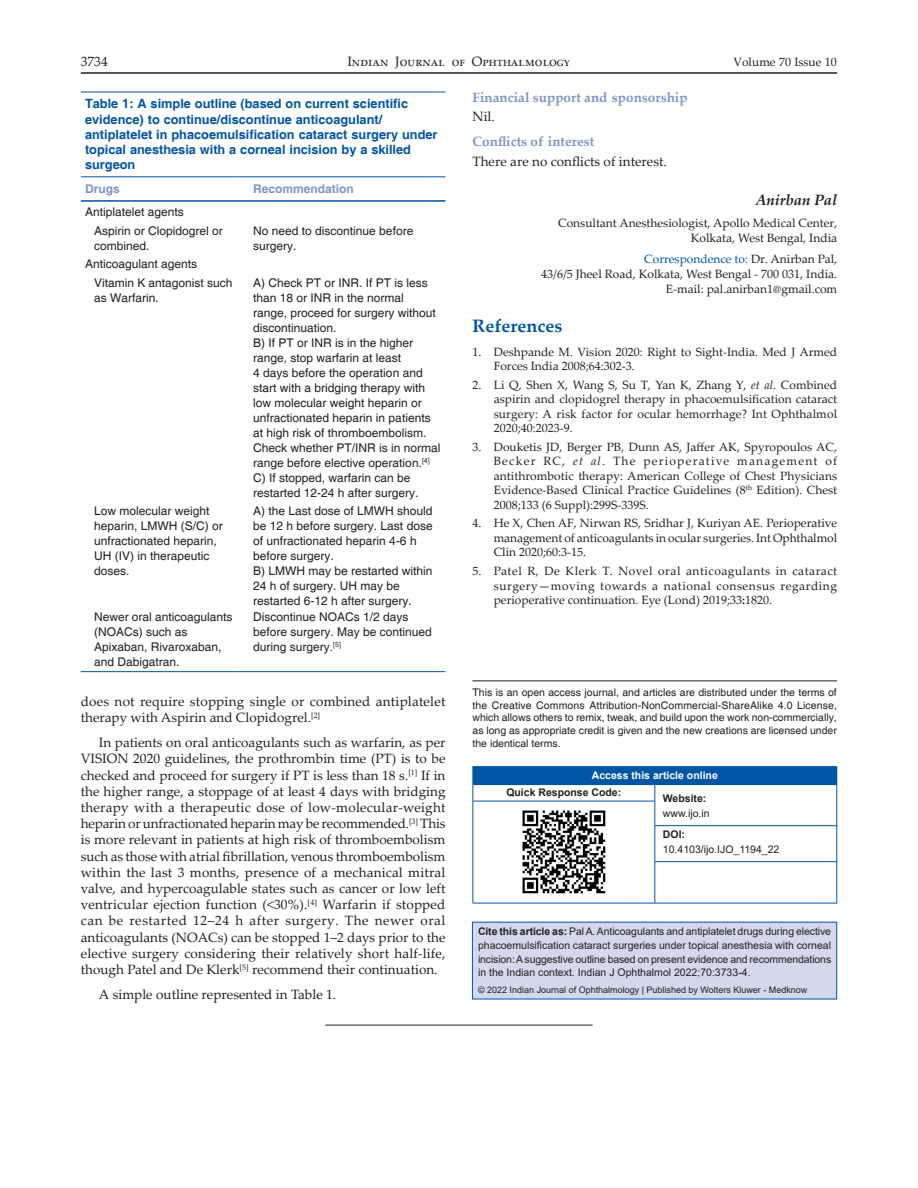
<style>
.page{position:relative;width:918px;height:1188px;background:#fff}
.page>*{position:absolute;margin:0;border:0;box-sizing:border-box;transform-origin:0 0}
.t1{font:700 18px "Palatino Linotype";color:#0155a5}
.L_AU{font:italic 700 15px "Palatino Linotype";color:#231f20}
.TX{font:13.5px/16.2px "Palatino Linotype";color:#231f20}
.t2{font:700 13.5px "Palatino Linotype";color:#8193c9}
.TXFL{font:13.5px "Palatino Linotype";color:#231f20}
.TT{font:700 12.75px/15.3px "Helvetica";color:#0155a5}
.TB{font:12px/15px "Helvetica";color:#231f20}
.REF{font:12px/14.4px "Palatino Linotype";color:#231f20;text-align:justify}
.TBL{font:12px/15px "Helvetica";color:#231f20}
.L_ADD{font:12px/15px "Palatino Linotype";color:#231f20;text-align:right}
.L_AFF{font:12px/15px "Palatino Linotype";color:#231f20;text-align:right}
.TCH{font:700 12px "Helvetica";color:#8193c9}
.HTC{font:10.5px/13.6px "Arial";color:#231f20;text-align:justify}
.Reprint{font:10.5px/12.6px "Helvetica";color:#231f20;text-align:justify}
.t3{font:700 10.5px "Arial";color:#231f20}
.t4{font:700 10.5px "Arial";color:#fff}
.HTC-2{font:9px "Arial";color:#231f20}
.s1{color:#0155a5}
.s2{font-style:italic}
.s3{font-weight:700}
</style>
<div class="page">
<hr style="left:81px;top:72px;width:756px;height:2px;background:#231f20">
<hr style="left:81px;top:671px;width:156px;height:1px;background:#0155a5">
<svg style="left:237px;top:671px;width:12px;height:1px"></svg>
<hr style="left:249px;top:671px;width:197px;height:1px;background:#0155a5">
<hr style="left:81px;top:200px;width:156px;height:2px;background:#0155a5">
<svg style="left:237px;top:200px;width:12px;height:2px"></svg>
<hr style="left:249px;top:200px;width:197px;height:2px;background:#0155a5">
<hr style="left:81px;top:92px;width:156px;height:1px;background:#0155a5">
<svg style="left:237px;top:92px;width:12px;height:1px"></svg>
<hr style="left:249px;top:92px;width:197px;height:1px;background:#0155a5">
<hr style="left:81px;top:177px;width:156px;height:1px;background:#0155a5">
<svg style="left:237px;top:177px;width:12px;height:1px"></svg>
<hr style="left:249px;top:177px;width:197px;height:1px;background:#0155a5">
<hr style="left:325px;top:1025px;width:268px;height:1px;background:#231f20">
<hr style="left:472px;top:680px;width:365px;height:1px;background:#231f20">
<div style="left:472px;top:922px;width:365px;height:77px;background:#d3d8ec"></div>
<div style="left:473px;top:767px;width:364px;height:18px;background:#0155a5"></div>
<hr style="left:472px;top:766px;width:183px;height:1px;background:#0155a5">
<svg style="left:472px;top:767px;width:1px;height:17px"></svg>
<hr style="left:655px;top:766px;width:182px;height:1px;background:#0155a5">
<hr style="left:472px;top:784px;width:183px;height:1px;background:#0155a5">
<hr style="left:472px;top:785px;width:1px;height:118px;background:#0155a5">
<hr style="left:654px;top:785px;width:1px;height:118px;background:#0155a5">
<hr style="left:836px;top:785px;width:1px;height:118px;background:#0155a5">
<hr style="left:472px;top:903px;width:183px;height:1px;background:#0155a5">
<hr style="left:655px;top:903px;width:182px;height:1px;background:#0155a5">
<hr style="left:473px;top:801px;width:182px;height:1px;background:#0155a5">
<img style="left:522px;top:810px;width:84px;height:84px">
<hr style="left:655px;top:825px;width:182px;height:1px;background:#0155a5">
<hr style="left:655px;top:861px;width:182px;height:1px;background:#0155a5">
<p class="TX" style="left:81px;top:53px;width:28px">3734</p>
<p class="TX" style="left:347px;top:53px;width:225px">Indian Journal of Ophthalmology</p>
<p class="REF" style="left:733px;top:54px;width:105px">Volume 70 Issue 10</p>
<p class="TT" style="left:85px;top:97px;width:354px">Table 1: A simple outline (based on current scientific evidence) to continue/discontinue anticoagulant/ antiplatelet in phacoemulsification cataract surgery under topical anesthesia with a corneal incision by a skilled surgeon</p>
<p class="TCH" style="left:85px;top:182px;width:36px">Drugs</p>
<p class="TCH" style="left:253px;top:182px;width:102px">Recommendation</p>
<p class="TB" style="left:85px;top:205px;width:100px">Antiplatelet agents</p>
<p class="TB" style="left:94px;top:224px;width:130px">Aspirin or Clopidogrel or combined.</p>
<p class="TB" style="left:253px;top:224px;width:162px">No need to discontinue before surgery.</p>
<p class="TB" style="left:85px;top:257px;width:114px">Anticoagulant agents</p>
<p class="TB" style="left:94px;top:276px;width:140px">Vitamin K antagonist such as Warfarin.</p>
<p class="TB" style="left:253px;top:276px;width:184px">A) Check PT or INR. If PT is less than 18 or INR in the normal range, proceed for surgery without discontinuation.</p>
<p class="TB" style="left:253px;top:336px;width:189px">B) If PT or INR is in the higher range, stop warfarin at least<br>4 days before the operation and start with a bridging therapy with low molecular weight heparin or unfractionated heparin in patients at high risk of thromboembolism.<br>Check whether PT/INR is in normal range before elective operation.<sup>[4]</sup></p>
<p class="TB" style="left:253px;top:471px;width:167px">C) If stopped, warfarin can be restarted 12-24 h after surgery.</p>
<p class="TB" style="left:94px;top:504px;width:130px">Low molecular weight heparin, LMWH (S/C) or unfractionated heparin,<br>UH (IV) in therapeutic doses.</p>
<p class="TB" style="left:253px;top:504px;width:181px">A) the Last dose of LMWH should be 12 h before surgery. Last dose of unfractionated heparin 4-6 h before surgery.</p>
<h2 class="t2" style="left:472px;top:88px;width:217px">Financial support and sponsorship</h2>
<p class="TXFL" style="left:472px;top:107px;width:24px">Nil.</p>
<h2 class="t2" style="left:472px;top:132px;width:123px">Conflicts of interest</h2>
<p class="TXFL" style="left:472px;top:151px;width:196px">There are no conflicts of interest.</p>
<p class="L_AU" style="left:756px;top:190px;width:83px">Anirban Pal</p>
<p class="L_AFF" style="left:558px;top:215px;width:280px">Consultant Anesthesiologist, Apollo Medical Center,<br>Kolkata, West Bengal, India</p>
<p class="L_ADD" style="left:541px;top:251px;width:297px"><span class="s1">Correspondence to:</span> Dr. Anirban Pal,<br>43/6/5 Jheel Road, Kolkata, West Bengal ‑ 700 031, India.<br>E‑mail: pal.anirban1@gmail.com</p>
<h1 class="t1" style="left:472px;top:313px;width:91px">References</h1>
<p class="REF" style="left:494px;top:344px;width:345px;text-indent:-21px">1. Deshpande M. Vision 2020: Right to Sight‑India. Med J Armed<br>Forces India 2008;64:302‑3.</p>
<p class="REF" style="left:494px;top:377px;width:345px;text-indent:-21px">2. Li Q, Shen X, Wang S, Su T, Yan K, Zhang Y, <span class="s2">et al</span>. Combined aspirin and clopidogrel therapy in phacoemulsification cataract surgery: A risk factor for ocular hemorrhage? Int Ophthalmol 2020;40:2023‑9.</p>
<p class="REF" style="left:494px;top:439px;width:345px;text-indent:-21px">3. Douketis JD, Berger PB, Dunn AS, Jaffer AK, Spyropoulos AC, Becker RC, <span class="s2">et al</span>. The perioperative management of antithrombotic therapy: American College of Chest Physicians Evidence‑Based Clinical Practice Guidelines (8<sup>th</sup> Edition). Chest 2008;133 (6 Suppl):299S‑339S.</p>
<p class="REF" style="left:494px;top:516px;width:345px;text-indent:-21px">4. He X, Chen AF, Nirwan RS, Sridhar J, Kuriyan AE. Perioperative management of anticoagulants in ocular surgeries. Int Ophthalmol Clin 2020;60:3‑15.</p>
<p class="REF" style="left:494px;top:563px;width:345px;text-indent:-21px">5. Patel R, De Klerk T. Novel oral anticoagulants in cataract surgery—moving towards a national consensus regarding perioperative continuation. Eye (Lond) 2019;33<span class="s3">:</span>1820.</p>
<p class="TB" style="left:253px;top:564px;width:181px">B) LMWH may be restarted within<br>24 h of surgery. UH may be restarted 6-12 h after surgery.</p>
<p class="TBL" style="left:94px;top:610px;width:140px">Newer oral anticoagulants (NOACs) such as<br>Apixaban, Rivaroxaban, and Dabigatran.</p>
<p class="TBL" style="left:253px;top:610px;width:180px">Discontinue NOACs 1/2 days before surgery. May be continued during surgery.<sup>[5]</sup></p>
<p class="TX" style="left:81px;top:693px;width:366px">does not require stopping single or combined antiplatelet therapy with Aspirin and Clopidogrel.<sup>[2]</sup></p>
<p class="TX" style="left:81px;top:734px;width:366px;text-align:justify;text-indent:18px">In patients on oral anticoagulants such as warfarin, as per VISION 2020 guidelines, the prothrombin time (PT) is to be checked and proceed for surgery if PT is less than 18 s.<sup>[1]</sup> If in the higher range, a stoppage of at least 4 days with bridging therapy with a therapeutic dose of low‑molecular‑weight heparin or unfractionated heparin may be recommended.<sup>[3]</sup> This is more relevant in patients at high risk of thromboembolism such as those with atrial fibrillation, venous thromboembolism within the last 3 months, presence of a mechanical mitral valve, and hypercoagulable states such as cancer or low left ventricular ejection function (&lt;30%).<sup>[4]</sup> Warfarin if stopped can be restarted 12–24 h after surgery. The newer oral anticoagulants (NOACs) can be stopped 1–2 days prior to the elective surgery considering their relatively short half‑life, though Patel and De Klerk<sup>[5]</sup> recommend their continuation.</p>
<p class="TX" style="left:99px;top:986px;width:239px">A simple outline represented in Table 1.</p>
<p class="Reprint" style="left:472px;top:687px;width:366px">This is an open access journal, and articles are distributed under the terms of the Creative Commons Attribution‑NonCommercial‑ShareAlike 4.0 License, which allows others to remix, tweak, and build upon the work non‑commercially, as long as appropriate credit is given and the new creations are licensed under the identical terms.</p>
<p class="t4" style="left:592px;top:767px;width:128px">Access this article online</p>
<p class="t3" style="left:506px;top:785px;width:116px">Quick Response Code:</p>
<p class="t3" style="left:663px;top:791px;width:45px">Website:</p>
<p class="HTC" style="left:663px;top:806px;width:48px">www.ijo.in</p>
<p class="t3" style="left:663px;top:827px;width:24px">DOI:</p>
<p class="HTC" style="left:663px;top:842px;width:118px">10.4103/ijo.IJO_1194_22</p>
<p class="HTC" style="left:478px;top:925px;width:355px"><span class="s3">Cite this article as:</span> Pal A. Anticoagulants and antiplatelet drugs during elective phacoemulsification cataract surgeries under topical anesthesia with corneal incision: Asuggestive outline based on present evidence and recommendations in the Indian context. Indian J Ophthalmol 2022;70:3733-4.</p>
<p class="HTC-2" style="left:478px;top:984px;width:331px">© 2022 Indian Journal of Ophthalmology | Published by Wolters Kluwer - Medknow</p>
</div>
